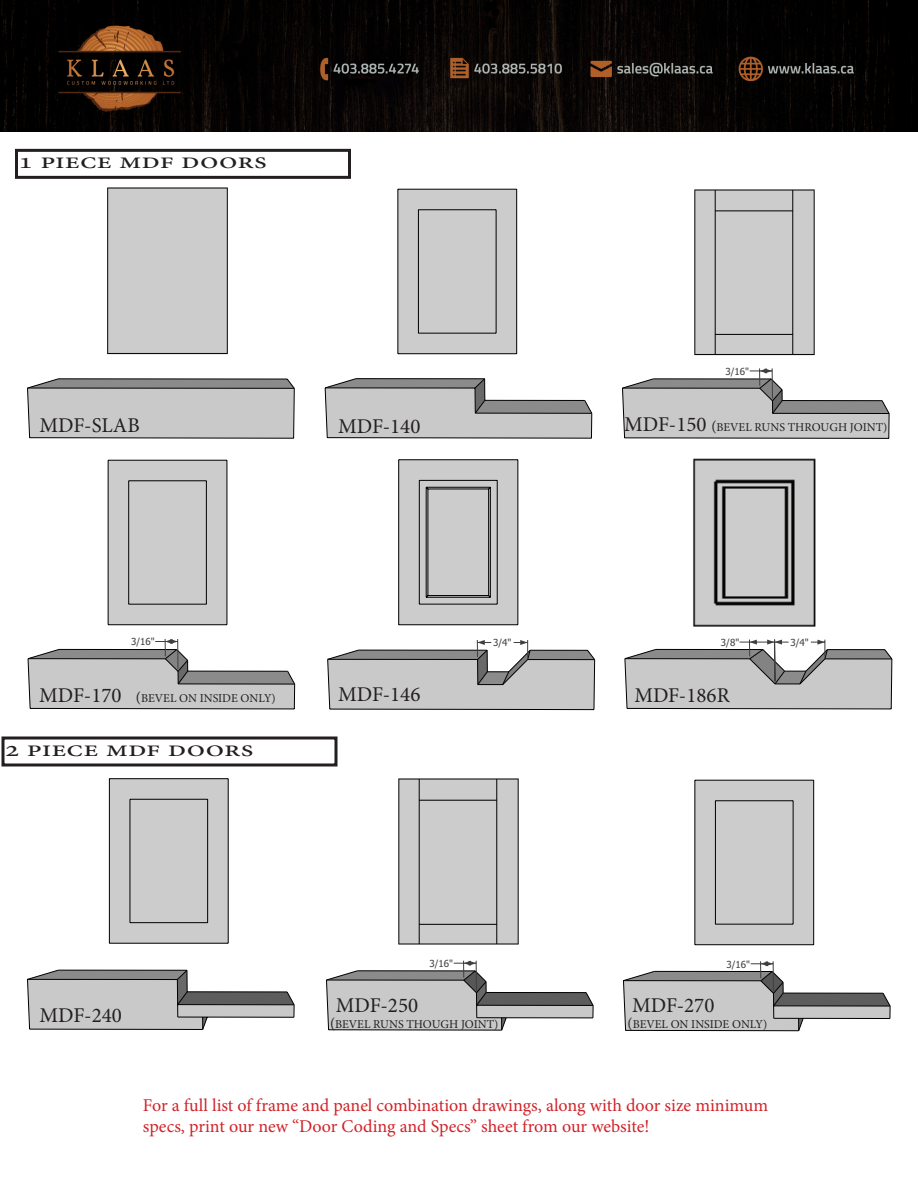
<style>
.page{position:relative;width:918px;height:1188px;background:#fff}
.page>*{position:absolute;margin:0;border:0;box-sizing:border-box;transform-origin:0 0}
.t1{font:22.5px "Minion Pro";color:#231f20;scale:1.4 1}
.t2{font:21px "Minion Pro";color:#231f20}
.t3{font:18px/21.6px "Minion Pro";color:#d1232a}
.t4{font:12px "Minion Pro";letter-spacing:-.005em;color:#231f20}
.t5{font:9.75px "Tahoma";color:#3f3f3f}
.s1{font-size:21px}
.s2{font-size:15px}
</style>
<div class="page">
<div style="left:15px;top:149px;width:336px;height:30px;border:3px solid #231f20"></div>
<svg style="left:27px;top:378px;width:268px;height:61px;background:#b8b8b8"></svg>
<svg style="left:324px;top:378px;width:269px;height:61px"></svg>
<svg style="left:622px;top:368px;width:268px;height:71px"></svg>
<div style="left:399px;top:190px;width:117px;height:163px;background:#ccc"></div>
<div style="left:418px;top:210px;width:78px;height:123px;background:#ccc"></div>
<hr style="left:398px;top:189px;width:1px;height:165px;background:#000">
<hr style="left:398px;top:353px;width:119px;height:1px;background:#000">
<hr style="left:516px;top:189px;width:1px;height:165px;background:#000">
<hr style="left:398px;top:189px;width:119px;height:1px;background:#000">
<hr style="left:418px;top:210px;width:78px;height:1px;background:#000">
<hr style="left:418px;top:210px;width:1px;height:123px;background:#000">
<hr style="left:418px;top:333px;width:78px;height:1px;background:#000">
<hr style="left:496px;top:210px;width:1px;height:123px;background:#000">
<img style="left:694px;top:189px;width:121px;height:167px">
<div style="left:107px;top:187px;width:121px;height:168px;background:#cbcccb"></div>
<div style="left:109px;top:461px;width:118px;height:163px;background:#ccc"></div>
<div style="left:129px;top:481px;width:77px;height:123px;background:#ccc"></div>
<hr style="left:108px;top:460px;width:1px;height:165px;background:#000">
<hr style="left:108px;top:624px;width:119px;height:1px;background:#000">
<hr style="left:227px;top:460px;width:1px;height:165px;background:#000">
<hr style="left:108px;top:460px;width:119px;height:1px;background:#000">
<hr style="left:129px;top:481px;width:77px;height:1px;background:#000">
<hr style="left:128px;top:481px;width:1px;height:123px;background:#000">
<hr style="left:129px;top:604px;width:77px;height:1px;background:#000">
<hr style="left:206px;top:481px;width:1px;height:123px;background:#000">
<svg style="left:27px;top:639px;width:269px;height:71px"></svg>
<svg style="left:327px;top:640px;width:269px;height:71px"></svg>
<hr style="left:398px;top:460px;width:1px;height:165px;background:#000">
<hr style="left:399px;top:459px;width:119px;height:1px;background:#000">
<svg style="left:399px;top:460px;width:119px;height:165px;background:#bebebe"></svg>
<svg style="left:624px;top:639px;width:269px;height:71px"></svg>
<img style="left:693px;top:458px;width:123px;height:169px">
<div style="left:2px;top:736px;width:336px;height:30px;border:3px solid #231f20"></div>
<div style="left:110px;top:779px;width:118px;height:164px;background:#ccc"></div>
<div style="left:130px;top:799px;width:78px;height:124px;background:#ccc"></div>
<hr style="left:109px;top:779px;width:1px;height:164px;background:#000">
<hr style="left:109px;top:943px;width:119px;height:1px;background:#000">
<hr style="left:228px;top:779px;width:1px;height:164px;background:#000">
<hr style="left:109px;top:778px;width:119px;height:1px;background:#000">
<hr style="left:130px;top:799px;width:78px;height:1px;background:#000">
<hr style="left:130px;top:799px;width:1px;height:124px;background:#000">
<hr style="left:130px;top:922px;width:78px;height:1px;background:#000">
<hr style="left:207px;top:799px;width:1px;height:124px;background:#000">
<svg style="left:27px;top:969px;width:268px;height:61px"></svg>
<img style="left:398px;top:778px;width:121px;height:167px">
<div style="left:696px;top:781px;width:117px;height:163px;background:#ccc"></div>
<div style="left:715px;top:801px;width:78px;height:123px;background:#ccc"></div>
<hr style="left:695px;top:780px;width:1px;height:165px;background:#000">
<hr style="left:695px;top:944px;width:119px;height:1px;background:#000">
<hr style="left:813px;top:780px;width:1px;height:165px;background:#000">
<hr style="left:695px;top:780px;width:119px;height:1px;background:#000">
<hr style="left:715px;top:801px;width:78px;height:1px;background:#000">
<hr style="left:715px;top:801px;width:1px;height:123px;background:#000">
<hr style="left:715px;top:924px;width:78px;height:1px;background:#000">
<hr style="left:793px;top:801px;width:1px;height:123px;background:#000">
<svg style="left:326px;top:961px;width:268px;height:70px"></svg>
<svg style="left:623px;top:961px;width:268px;height:71px"></svg>
<img style="left:0;top:0;width:918px;height:132px">
<p class="t1" style="left:18px;top:146px;width:179px">1 Piece mdf doors</p>
<p class="t5" style="left:726px;top:365px;width:25px">3/16"</p>
<p class="t2" style="left:40px;top:411px;width:102px">MDF-SLAB</p>
<p class="t2" style="left:338px;top:412px;width:84px">MDF-140</p>
<p class="t4" style="left:624px;top:420px;width:265px"><span class="s1">MDF-150</span> <span class="s2">(</span>BEVEL RUNS THROUGH JOINT)</p>
<p class="t5" style="left:131px;top:635px;width:25px">3/16"</p>
<p class="t5" style="left:493px;top:636px;width:20px">3/4"</p>
<p class="t5" style="left:721px;top:636px;width:20px">3/8"</p>
<p class="t5" style="left:790px;top:636px;width:20px">3/4"</p>
<p class="t4" style="left:39px;top:690px;width:238px"><span class="s1">MDF-170</span> <span class="s2">(</span>BEVEL ON INSIDE ONLY)</p>
<p class="t2" style="left:338px;top:681px;width:84px">MDF-146</p>
<p class="t2" style="left:634px;top:682px;width:97px">MDF-186R</p>
<p class="t1" style="left:4px;top:734px;width:179px">2 Piece mdf doors</p>
<p class="t2" style="left:40px;top:1002px;width:84px">MDF-240</p>
<p class="t5" style="left:430px;top:957px;width:25px">3/16"</p>
<p class="t5" style="left:727px;top:958px;width:25px">3/16"</p>
<p class="t2" style="left:336px;top:991px;width:84px">MDF-250</p>
<p class="t2" style="left:632px;top:991px;width:84px">MDF-270</p>
<p class="t4" style="left:330px;top:1016px;width:170px"><span class="s2">(</span>BEVEL RUNS THOUGH JOINT)</p>
<p class="t4" style="left:627px;top:1016px;width:141px"><span class="s2">(</span>BEVEL ON INSIDE ONLY)</p>
<p class="t3" style="left:143px;top:1094px;width:627px">For a full list of frame and panel combination drawings, along with door size minimum specs, print our new “Door Coding and Specs” sheet from our website!</p>
</div>
